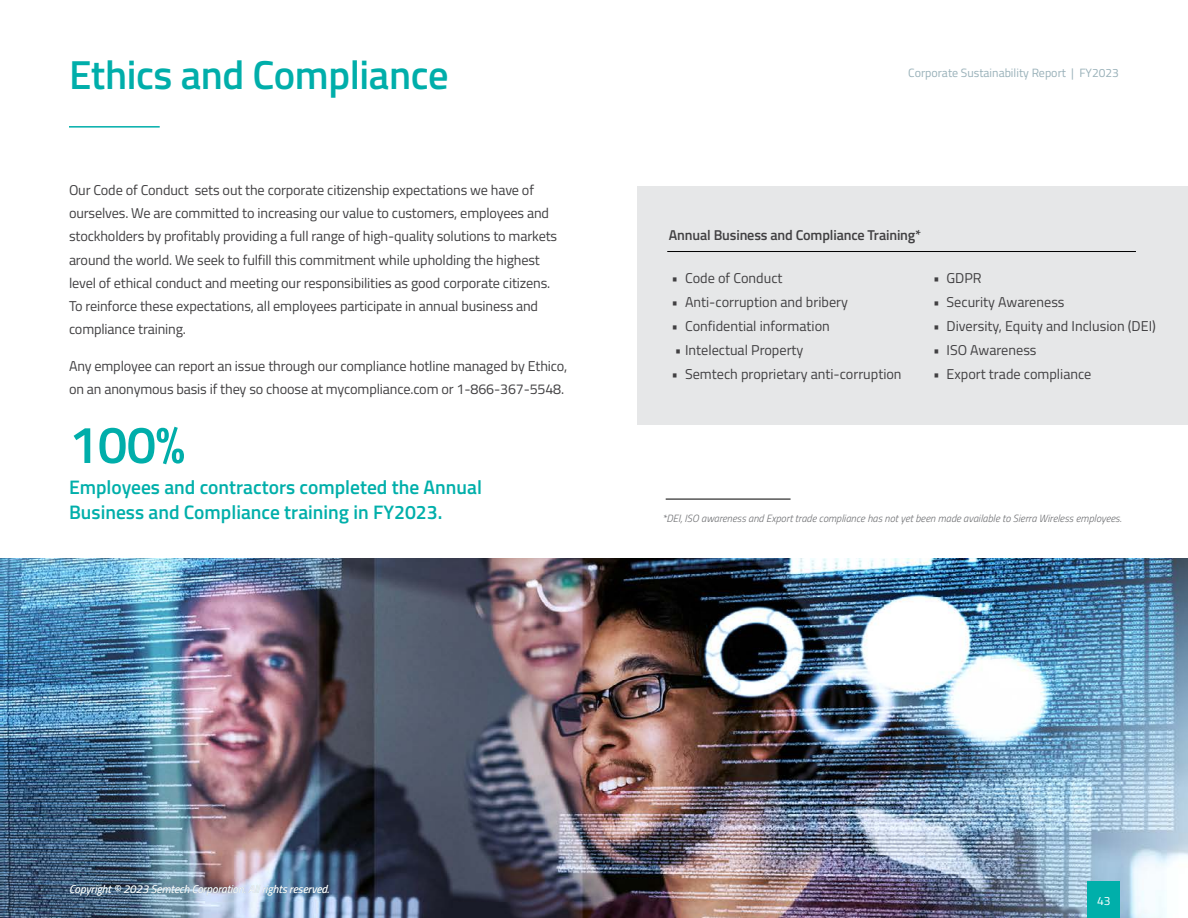
<style>
.page{position:relative;width:1188px;height:918px;background:#fff}
.page>*{position:absolute;margin:0;border:0;box-sizing:border-box;transform-origin:0 0}
.t1{font:600 52.5px "Titillium Web";color:#00aeaa}
.t2{font:600 40.5px "Titillium Web";letter-spacing:-.01em;color:#00aeaa}
.t3{font:600 19.5px/25.5px "Titillium Web";color:#00afaa}
.t4{font:14.25px/23.2px "Titillium Web";letter-spacing:-.01em;color:#414042}
.t5{font:600 14.25px "Titillium Web";letter-spacing:-.01em;color:#414042}
.t6{font:12px "Titillium Web";color:#99b1b9}
.t7{font:12px "Titillium Web";color:#fff}
.t8{font:italic 11.25px "Titillium Web";color:#fff}
.t9{font:italic 300 10.5px "Titillium Web";color:#6e6f72}
</style>
<div class="page">
<img style="left:0;top:558px;width:1188px;height:360px">
<hr style="left:69px;top:126px;width:91px;height:2px;background:#00aeaa">
<div style="left:637px;top:187px;width:551px;height:238px;background:#e6e7e8"></div>
<hr style="left:667px;top:251px;width:469px;height:1px;background:#000">
<hr style="left:666px;top:499px;width:125px;height:1px;background:#000">
<div style="left:1087px;top:882px;width:33px;height:36px;background:#00afaa"></div>
<h2 class="t2" style="left:69px;top:44px;width:381px">Ethics and Compliance</h2>
<p class="t4" style="left:69px;top:178px;width:490px">Our Code of Conduct sets out the corporate citizenship expectations we have of ourselves. We are committed to increasing our value to customers, employees and stockholders by profitably providing a full range of high-quality solutions to markets around the world. We seek to fulfill this commitment while upholding the highest level of ethical conduct and meeting our responsibilities as good corporate citizens.<br>To reinforce these expectations, all employees participate in annual business and compliance training.</p>
<p class="t4" style="left:69px;top:354px;width:500px">Any employee can report an issue through our compliance hotline managed by Ethico, on an anonymous basis if they so choose at mycompliance.com or 1-866-367-5548.</p>
<h1 class="t1" style="left:69px;top:405px;width:118px">100%</h1>
<h3 class="t3" style="left:69px;top:473px;width:414px">Employees and contractors completed the Annual<br>Business and Compliance training in FY2023.</h3>
<p class="t6" style="left:908px;top:64px;width:212px">Corporate Sustainability Report | FY2023</p>
<p class="t5" style="left:669px;top:224px;width:254px">Annual Business and Compliance Training*</p>
<p class="t4" style="left:672px;top:266px;width:112px">• Code of Conduct</p>
<p class="t4" style="left:672px;top:290px;width:178px">• Anti-corruption and bribery</p>
<p class="t4" style="left:672px;top:314px;width:160px">• Confidential information</p>
<p class="t4" style="left:675px;top:338px;width:130px">• Intelectual Property</p>
<p class="t4" style="left:672px;top:362px;width:232px">• Semtech proprietary anti-corruption</p>
<p class="t4" style="left:933px;top:266px;width:50px">• GDPR</p>
<p class="t4" style="left:933px;top:290px;width:133px">• Security Awareness</p>
<p class="t4" style="left:933px;top:314px;width:224px">• Diversity, Equity and Inclusion (DEI)</p>
<p class="t4" style="left:933px;top:338px;width:105px">• ISO Awareness</p>
<p class="t4" style="left:933px;top:362px;width:160px">• Export trade compliance</p>
<p class="t9" style="left:662px;top:511px;width:461px">*DEI, ISO awareness and Export trade compliance has not yet been made available to Sierra Wireless employees.</p>
<p class="t8" style="left:69px;top:881px;width:262px">Copyright © 2023 Semtech Corporation. All rights reserved.</p>
<p class="t7" style="left:1097px;top:892px;width:15px">43</p>
</div>
